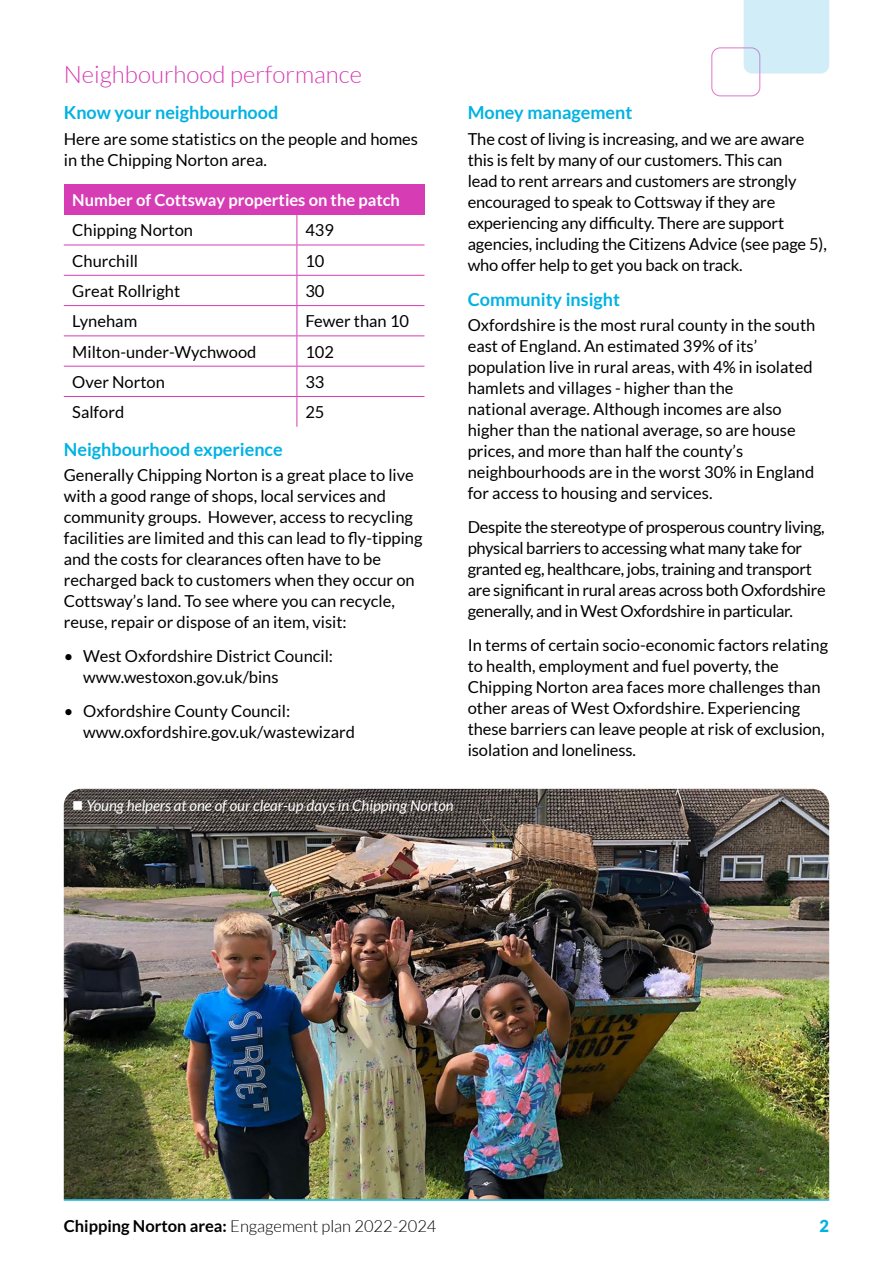
<style>
.page{position:relative;width:893px;height:1263px;background:#fff}
.page>*{position:absolute;margin:0;border:0;box-sizing:border-box;transform-origin:0 0}
.t1{font:300 24px "Lato";color:#d63cb3}
.t2{font:700 18px "Lato";color:#00b2e2}
.t3{font:16.5px/21px "Lato";color:#000}
.t4{font:16.5px/21px "Lato";letter-spacing:-.02em;color:#000}
.t5{font:300 16.5px "Lato";color:#000}
.t6{font:700 16.5px "Lato";color:#fff}
.t7{font:900 16.5px "Lato";color:#00b2e2}
.t8{font:italic 15px "Lato";color:#fff}
.s1{font-weight:700}
</style>
<div class="page">
<hr style="left:64px;top:1199px;width:765px;height:2px;background:#00b2e2">
<div style="left:64px;top:184px;width:360px;height:31px;background:#d63cb3"></div>
<hr style="left:297px;top:215px;width:1px;height:30px;background:#d63cb3">
<hr style="left:64px;top:245px;width:233px;height:1px;background:#d63cb3">
<hr style="left:297px;top:245px;width:127px;height:1px;background:#d63cb3">
<hr style="left:297px;top:245px;width:1px;height:30px;background:#d63cb3">
<hr style="left:64px;top:275px;width:233px;height:1px;background:#d63cb3">
<hr style="left:297px;top:275px;width:127px;height:1px;background:#d63cb3">
<hr style="left:64px;top:305px;width:233px;height:1px;background:#d63cb3">
<hr style="left:297px;top:305px;width:127px;height:1px;background:#d63cb3">
<svg style="left:297px;top:276px;width:1px;height:59px"></svg>
<hr style="left:64px;top:335px;width:233px;height:1px;background:#d63cb3">
<hr style="left:297px;top:335px;width:127px;height:1px;background:#d63cb3">
<hr style="left:297px;top:336px;width:1px;height:30px;background:#d63cb3">
<hr style="left:64px;top:366px;width:233px;height:1px;background:#d63cb3">
<hr style="left:297px;top:366px;width:127px;height:1px;background:#d63cb3">
<hr style="left:297px;top:366px;width:1px;height:30px;background:#d63cb3">
<hr style="left:64px;top:396px;width:233px;height:1px;background:#d63cb3">
<hr style="left:297px;top:396px;width:127px;height:1px;background:#d63cb3">
<hr style="left:297px;top:397px;width:1px;height:30px;background:#d63cb3">
<div style="left:711px;top:47px;width:49px;height:49px;border:1px solid #d63cb3;border-radius:9px"></div>
<div style="left:744px;top:0;width:85px;height:74px;background:#d0edf8"></div>
<img style="left:64px;top:789px;width:765px;height:410px">
<h1 class="t1" style="left:64px;top:62px;width:300px">Neighbourhood performance</h1>
<p class="t2" style="left:64px;top:103px;width:216px">Know your neighbourhood</p>
<p class="t3" style="left:64px;top:128px;width:356px">Here are some statistics on the people and homes in the Chipping Norton area.</p>
<p class="t6" style="left:72px;top:191px;width:329px">Number of Cottsway properties on the patch</p>
<p class="t3" style="left:72px;top:220px;width:122px">Chipping Norton</p>
<p class="t3" style="left:305px;top:220px;width:30px">439</p>
<p class="t3" style="left:72px;top:250px;width:67px">Churchill</p>
<p class="t3" style="left:305px;top:250px;width:21px">10</p>
<p class="t3" style="left:72px;top:280px;width:109px">Great Rollright</p>
<p class="t3" style="left:305px;top:280px;width:21px">30</p>
<p class="t3" style="left:72px;top:311px;width:66px">Lyneham</p>
<p class="t3" style="left:305px;top:311px;width:105px">Fewer than 10</p>
<p class="t3" style="left:72px;top:341px;width:186px">Milton-under-Wychwood</p>
<p class="t3" style="left:305px;top:341px;width:30px">102</p>
<p class="t3" style="left:72px;top:371px;width:94px">Over Norton</p>
<p class="t3" style="left:305px;top:371px;width:21px">33</p>
<p class="t3" style="left:72px;top:402px;width:53px">Salford</p>
<p class="t3" style="left:305px;top:402px;width:21px">25</p>
<p class="t2" style="left:64px;top:439px;width:221px">Neighbourhood experience</p>
<p class="t3" style="left:64px;top:465px;width:360px">Generally Chipping Norton is a great place to live with a good range of shops, local services and community groups. However, access to recycling facilities are limited and this can lead to fly-tipping and the costs for clearances often have to be recharged back to customers when they occur on Cottsway’s land. To see where you can recycle, reuse, repair or dispose of an item, visit:</p>
<p class="t3" style="left:83px;top:645px;width:251px;text-indent:-20px">• West Oxfordshire District Council: www.westoxon.gov.uk/bins</p>
<p class="t3" style="left:83px;top:700px;width:273px;text-indent:-20px">• Oxfordshire County Council: www.oxfordshire.gov.uk/wastewizard</p>
<p class="t2" style="left:468px;top:103px;width:166px">Money management</p>
<p class="t3" style="left:468px;top:128px;width:361px">The cost of living is increasing, and we are aware this is felt by many of our customers. This can<br>lead to rent arrears and customers are strongly encouraged to speak to Cottsway if they are experiencing any difficulty. There are support agencies, including the Citizens Advice (see page 5), who offer help to get you back on track.</p>
<p class="t2" style="left:468px;top:289px;width:154px">Community insight</p>
<p class="t3" style="left:468px;top:315px;width:349px">Oxfordshire is the most rural county in the south east of England. An estimated 39% of its’ population live in rural areas, with 4% in isolated hamlets and villages - higher than the<br>national average. Although incomes are also higher than the national average, so are house prices, and more than half the county’s neighbourhoods are in the worst 30% in England for access to housing and services.</p>
<p class="t4" style="left:468px;top:516px;width:360px">Despite the stereotype of prosperous country living, physical barriers to accessing what many take for granted eg, healthcare, jobs, training and transport are significant in rural areas across both Oxfordshire generally, and in West Oxfordshire in particular.</p>
<p class="t3" style="left:468px;top:634px;width:362px">In terms of certain socio-economic factors relating to health, employment and fuel poverty, the Chipping Norton area faces more challenges than other areas of West Oxfordshire. Experiencing these barriers can leave people at risk of exclusion, isolation and loneliness.</p>
<p class="t8" style="left:72px;top:798px;width:383px">■ Young helpers at one of our clear-up days in Chipping Norton</p>
<p class="t5" style="left:64px;top:1217px;width:374px"><span class="s1">Chipping Norton area:</span> Engagement plan 2022-2024</p>
<p class="t7" style="left:820px;top:1216px;width:11px">2</p>
</div>
